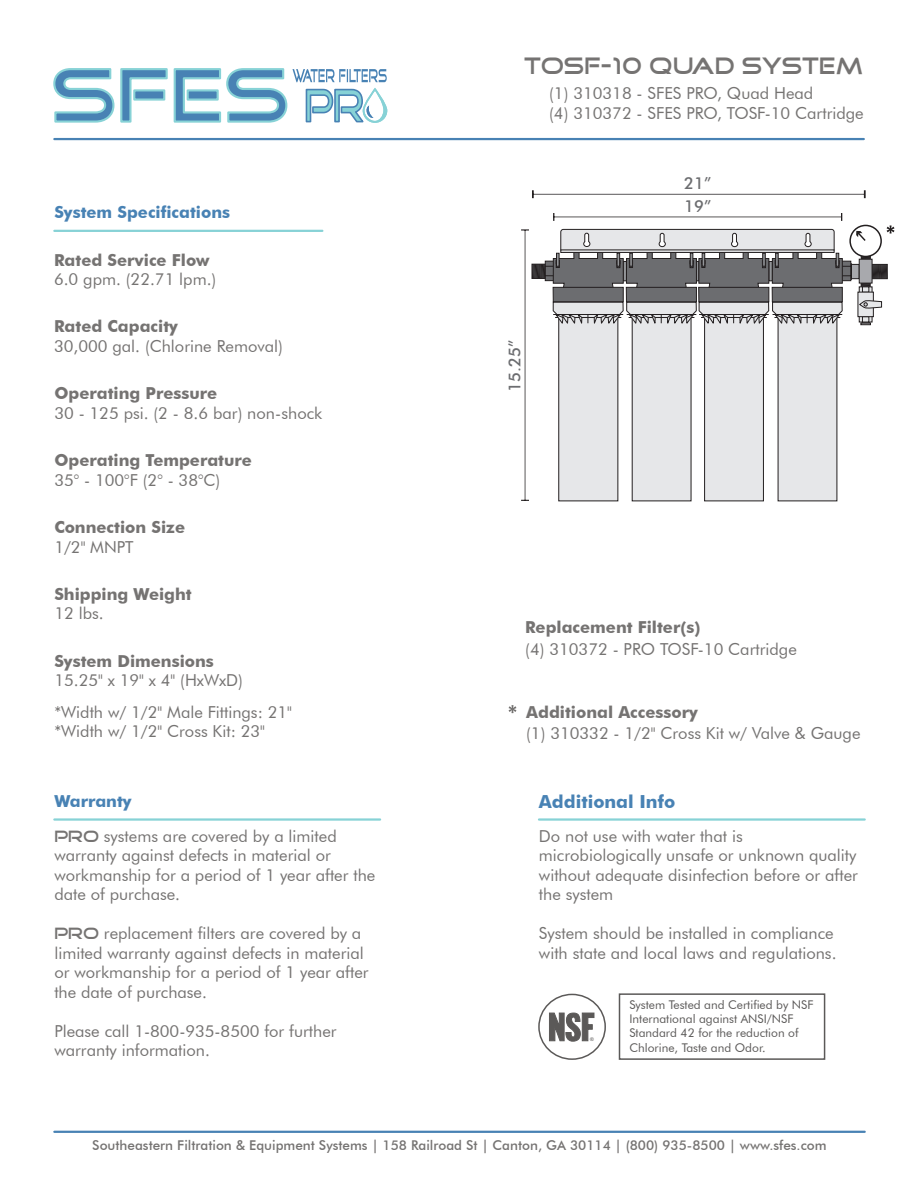
<style>
.page{position:relative;width:919px;height:1188px;background:#fff}
.page>*{position:absolute;margin:0;border:0;box-sizing:border-box;transform-origin:0 0}
.t1{font:24px "Good Times";color:#757372}
.t2{font:700 18px "Futura BT";color:#4882b4}
.t3{font:16.5px/19.5px "Futura BT";color:#757372}
.t4{font:700 16.5px "Futura BT";color:#757372}
.t5{font:700 16.5px "Futura BT";color:#4882b4}
.t6{font:500 16.5px "Futura BT";color:#6c6d70}
.t7{font:500 13.5px "Futura BT";color:#757372}
.t8{font:12px/14.4px "Futura BT";color:#5b5958}
.t9{font:5.1px "Arial";color:#5b5958}
.s1{font-family:"Good Times"}
</style>
<div class="page">
<hr style="left:54px;top:818px;width:326px;height:3px;background:#87d2d6">
<hr style="left:539px;top:818px;width:325px;height:3px;background:#87d2d6">
<hr style="left:54px;top:1131px;width:810px;height:2px;background:#4882b4">
<hr style="left:533px;top:194px;width:331px;height:1px;background:#231f20">
<svg style="left:863px;top:190px;width:2px;height:8px"></svg>
<hr style="left:54px;top:230px;width:268px;height:2px;background:#87d2d6">
<svg style="left:508px;top:705px;width:8px;height:8px"></svg>
<svg style="left:521px;top:213px;width:373px;height:288px"></svg>
<hr style="left:54px;top:138px;width:809px;height:2px;background:#4882b4">
<svg style="left:53px;top:68px;width:334px;height:55px"></svg>
<div style="left:618px;top:993px;width:207px;height:67px;border:2px solid #5b5958"></div>
<div style="left:538px;top:994px;width:68px;height:66px;border:2px solid #5b5958;border-radius:50%"></div>
<svg style="left:549px;top:1013px;width:45px;height:28px"></svg>
<h1 class="t1" style="left:524px;top:58px;width:341px">TOSF-10 QUAD SYSTEM</h1>
<p class="t3" style="left:549px;top:85px;width:316px">(1) 310318 - SFES PRO, Quad Head<br>(4) 310372 - SFES PRO, TOSF-10 Cartridge</p>
<p class="t5" style="left:54px;top:206px;width:177px">System Specifications</p>
<p class="t4" style="left:54px;top:253px;width:157px">Rated Service Flow</p>
<p class="t3" style="left:54px;top:271px;width:164px">6.0 gpm. (22.71 lpm.)</p>
<p class="t4" style="left:54px;top:320px;width:125px">Rated Capacity</p>
<p class="t3" style="left:54px;top:338px;width:230px">30,000 gal. (Chlorine Removal)</p>
<p class="t4" style="left:54px;top:387px;width:164px">Operating Pressure</p>
<p class="t3" style="left:54px;top:405px;width:269px">30 - 125 psi. (2 - 8.6 bar) non-shock</p>
<p class="t4" style="left:54px;top:454px;width:199px">Operating Temperature</p>
<p class="t3" style="left:54px;top:472px;width:167px">35° - 100°F (2° - 38°C)</p>
<p class="t4" style="left:54px;top:520px;width:132px">Connection Size</p>
<p class="t3" style="left:54px;top:538px;width:81px">1/2" MNPT</p>
<p class="t4" style="left:54px;top:587px;width:139px">Shipping Weight</p>
<p class="t3" style="left:54px;top:605px;width:51px">12 lbs.</p>
<p class="t4" style="left:54px;top:654px;width:161px">System Dimensions</p>
<p class="t3" style="left:54px;top:666px;width:239px;line-height:31.5px">15.25" x 19" x 4" (HxWxD) *Width w/ 1/2" Male Fittings: 21"</p>
<p class="t3" style="left:54px;top:723px;width:212px">*Width w/ 1/2" Cross Kit: 23"</p>
<p class="t6" style="left:684px;top:177px;width:29px">21”</p>
<p class="t6" style="left:508px;top:392px;width:54px;rotate:-90deg">15.25”</p>
<p class="t6" style="left:684px;top:199px;width:29px">19”</p>
<p class="t4" style="left:525px;top:621px;width:176px">Replacement Filter(s)</p>
<p class="t3" style="left:525px;top:641px;width:273px">(4) 310372 - PRO TOSF-10 Cartridge</p>
<p class="t4" style="left:526px;top:705px;width:173px">Additional Accessory</p>
<p class="t3" style="left:526px;top:725px;width:336px">(1) 310332 - 1/2" Cross Kit w/ Valve &amp; Gauge</p>
<p class="t5" style="left:54px;top:794px;width:79px">Warranty</p>
<p class="t2" style="left:539px;top:794px;width:138px">Additional Info</p>
<p class="t3" style="left:54px;top:828px;width:322px"><span class="s1">PRO</span> systems are covered by a limited warranty against defects in material or workmanship for a period of 1 year after the date of purchase.</p>
<p class="t3" style="left:54px;top:925px;width:316px"><span class="s1">PRO</span> replacement filters are covered by a limited warranty against defects in material or workmanship for a period of 1 year after the date of purchase.</p>
<p class="t3" style="left:54px;top:1023px;width:284px">Please call 1-800-935-8500 for further warranty information.</p>
<p class="t3" style="left:539px;top:828px;width:320px">Do not use with water that is microbiologically unsafe or unknown quality without adequate disinfection before or after the system</p>
<p class="t3" style="left:539px;top:925px;width:299px">System should be installed in compliance with state and local laws and regulations.</p>
<p class="t9" style="left:590px;top:1037px;width:5px">®</p>
<p class="t8" style="left:629px;top:998px;width:185px">System Tested and Certified by NSF<br>International against ANSI/NSF<br>Standard 42 for the reduction of<br>Chlorine, Taste and Odor.</p>
<p class="t7" style="left:92px;top:1140px;width:735px">Southeastern Filtration &amp; Equipment Systems | 158 Railroad St | Canton, GA 30114 | (800) 935-8500 | www.sfes.com</p>
</div>
